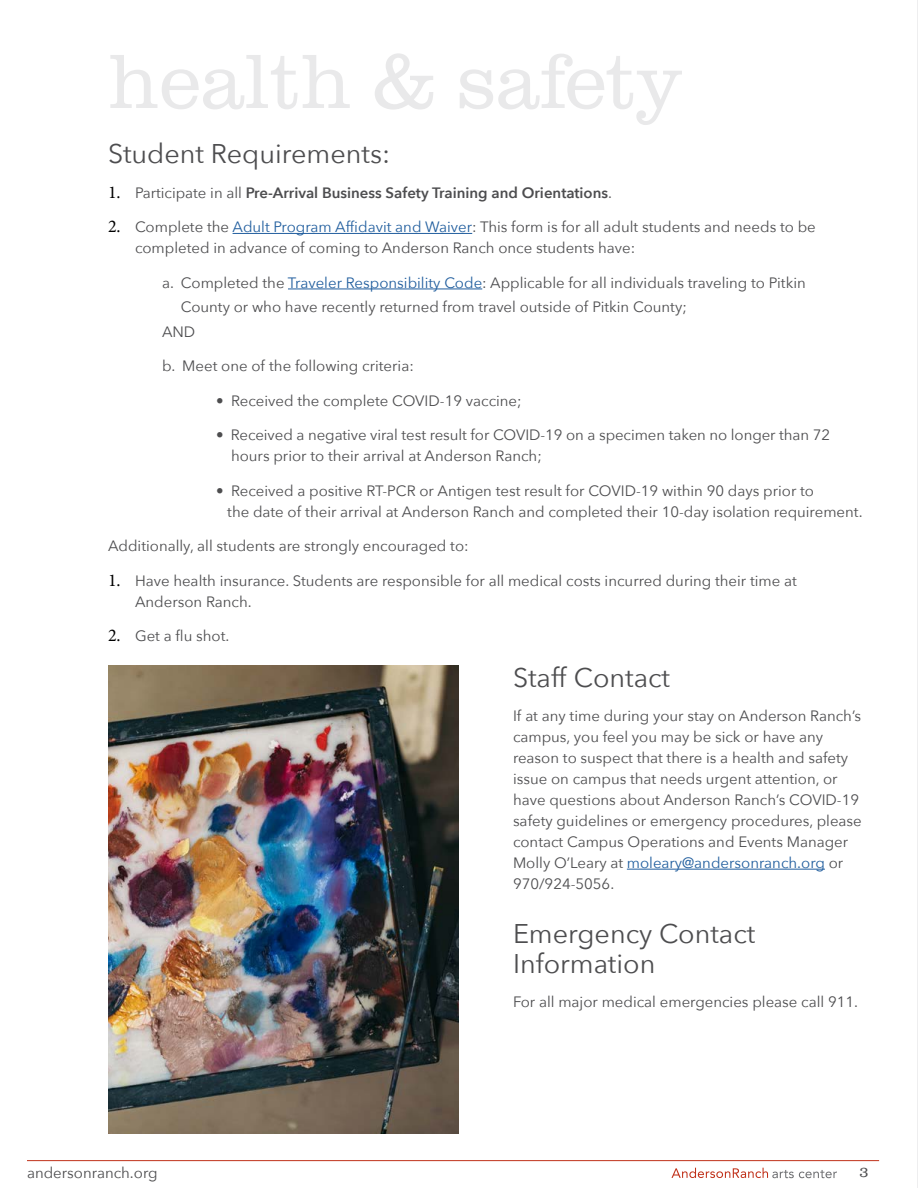
<style>
.page{position:relative;width:918px;height:1188px;background:#fff}
.page>*{position:absolute;margin:0;border:0;box-sizing:border-box;transform-origin:0 0}
.t1{font:300 79.5px "Clarendon URW";letter-spacing:-.005em;color:#e9e9ea}
.t2{font:27px/30px "Avenir Next";color:#4d4d4f}
.t3{font:15px/21px "Avenir Next";color:#4d4d4f}
.t4{font:600 15px "Avenir Next";color:#4d4d4f}
.t5{font:300 15px "Clarendon URW";color:#4d4d4f}
.s1{font-family:"Minion Pro";font-weight:400;font-size:18px;color:#000}
.s2{font-weight:400}
.s3{font-family:"Minion Pro";font-size:18px;color:#000}
.s4{color:#215e9e}
</style>
<div class="page">
<hr style="left:27px;top:1160px;width:852px;height:1px;background:#c0311a">
<svg style="left:671px;top:1168px;width:166px;height:10px"></svg>
<img style="left:108px;top:665px;width:351px;height:469px">
<hr style="left:233px;top:233px;width:239px;height:1px;background:#215e9e">
<hr style="left:288px;top:289px;width:194px;height:1px;background:#215e9e">
<hr style="left:627px;top:869px;width:198px;height:1px;background:#215e9e">
<hr style="left:917px;top:0;width:1px;height:1188px;background:#e9e9ea">
<h1 class="t1" style="left:108px;top:27px;width:575px">health &amp; safety</h1>
<h2 class="t2" style="left:108px;top:138px;width:284px">Student Requirements:</h2>
<p class="t4" style="left:108px;top:180px;width:506px"><span class="s1">1.</span> <span class="s2">Participate in all</span> Pre-Arrival Business Safety Training and Orientations<span class="s2">.</span></p>
<p class="t3" style="left:135px;top:216px;width:682px;text-indent:-27px"><span class="s3">2.</span> Complete the <span class="s4">Adult Program Affidavit and Waiver</span>: This form is for all adult students and needs to be completed in advance of coming to Anderson Ranch once students have:</p>
<p class="t3" style="left:162px;top:271px;width:645px">a. Completed the <span class="s4">Traveler Responsibility Code</span>: Applicable for all individuals traveling to Pitkin</p>
<p class="t3" style="left:181px;top:296px;width:508px">County or who have recently returned from travel outside of Pitkin County;</p>
<p class="t3" style="left:162px;top:320px;width:35px">AND</p>
<p class="t3" style="left:162px;top:355px;width:253px">b. Meet one of the following criteria:</p>
<p class="t3" style="left:216px;top:389px;width:307px">• Received the complete COVID-19 vaccine;</p>
<p class="t3" style="left:231px;top:424px;width:601px;text-indent:-15px">• Received a negative viral test result for COVID-19 on a specimen taken no longer than 72 hours prior to their arrival at Anderson Ranch;</p>
<p class="t3" style="left:227px;top:479px;width:637px;text-indent:-11px">• Received a positive RT-PCR or Antigen test result for COVID-19 within 90 days prior to<br>the date of their arrival at Anderson Ranch and completed their 10-day isolation requirement.</p>
<p class="t3" style="left:108px;top:535px;width:362px">Additionally, all students are strongly encouraged to:</p>
<p class="t3" style="left:135px;top:569px;width:663px;text-indent:-27px"><span class="s3">1.</span> Have health insurance. Students are responsible for all medical costs incurred during their time at<br>Anderson Ranch.</p>
<p class="t3" style="left:108px;top:625px;width:123px"><span class="s3">2.</span> Get a flu shot.</p>
<h2 class="t2" style="left:513px;top:661px;width:159px">Staff Contact</h2>
<p class="t3" style="left:513px;top:705px;width:350px">If at any time during your stay on Anderson Ranch’s campus, you feel you may be sick or have any reason to suspect that there is a health and safety issue on campus that needs urgent attention, or have questions about Anderson Ranch’s COVID-19 safety guidelines or emergency procedures, please contact Campus Operations and Events Manager Molly O’Leary at <span class="s4">moleary@andersonranch.org</span> or 970/924-5056.</p>
<h2 class="t2" style="left:513px;top:917px;width:244px">Emergency Contact<br>Information</h2>
<p class="t3" style="left:513px;top:991px;width:347px">For all major medical emergencies please call 911.</p>
<p class="t3" style="left:27px;top:1161px;width:132px">andersonranch.org</p>
<p class="t5" style="left:859px;top:1162px;width:11px">3</p>
</div>
